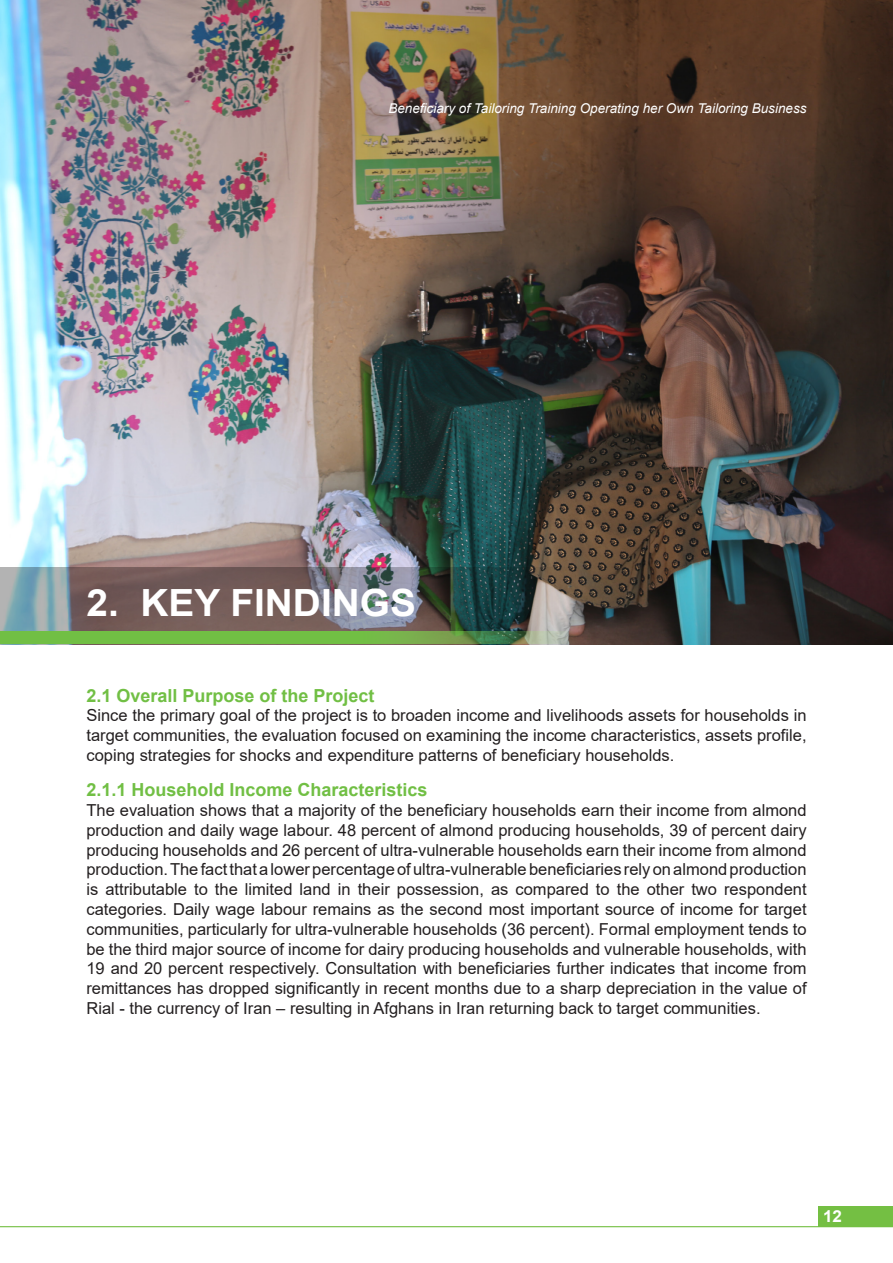
<style>
.page{position:relative;width:893px;height:1263px;background:#fff}
.page>*{position:absolute;margin:0;border:0;box-sizing:border-box;transform-origin:0 0}
.t1{font:700 37.5px "Arial";color:#fff;scale:1.04 1}
.t2{font:700 18px "Arial";color:#71bf44}
.t3{font:16.5px/19.8px "Arial";color:#231f20;text-align:justify}
.t4{font:700 16.5px "Arial";color:#fff;scale:1.04 1}
.t5{font:italic 13.5px "Arial";color:#fff}
</style>
<div class="page">
<img style="left:0;top:0;width:893px;height:644px">
<svg style="left:0;top:567px;width:832px;height:64px;background:#5d5e5f"></svg>
<svg style="left:0;top:631px;width:832px;height:13px;background:#608d47"></svg>
<hr style="left:0;top:1226px;width:893px;height:1px;background:#74bf43">
<div style="left:819px;top:1206px;width:74px;height:20px;background:#74bf43"></div>
<p class="t5" style="left:388px;top:100px;width:420px">Beneficiary of Tailoring Training Operating her Own Tailoring Business</p>
<p class="t1" style="left:86px;top:576px;width:318px">2. KEY FINDINGS</p>
<p class="t2" style="left:86px;top:683px;width:290px">2.1 Overall Purpose of the Project</p>
<p class="t3" style="left:86px;top:706px;width:722px">Since the primary goal of the project is to broaden income and livelihoods assets for households in target communities, the evaluation focused on examining the income characteristics, assets profile, coping strategies for shocks and expenditure patterns of beneficiary households.</p>
<p class="t2" style="left:86px;top:777px;width:343px">2.1.1 Household Income Characteristics</p>
<p class="t3" style="left:86px;top:800px;width:722px">The evaluation shows that a majority of the beneficiary households earn their income from almond production and daily wage labour. 48 percent of almond producing households, 39 of percent dairy producing households and 26 percent of ultra-vulnerable households earn their income from almond production. The fact that a lower percentage of ultra-vulnerable beneficiaries rely on almond production is attributable to the limited land in their possession, as compared to the other two respondent categories. Daily wage labour remains as the second most important source of income for target communities, particularly for ultra-vulnerable households (36 percent). Formal employment tends to be the third major source of income for dairy producing households and vulnerable households, with 19 and 20 percent respectively. Consultation with beneficiaries further indicates that income from remittances has dropped significantly in recent months due to a sharp depreciation in the value of Rial - the currency of Iran – resulting in Afghans in Iran returning back to target communities.</p>
<p class="t4" style="left:823px;top:1204px;width:20px">12</p>
</div>
